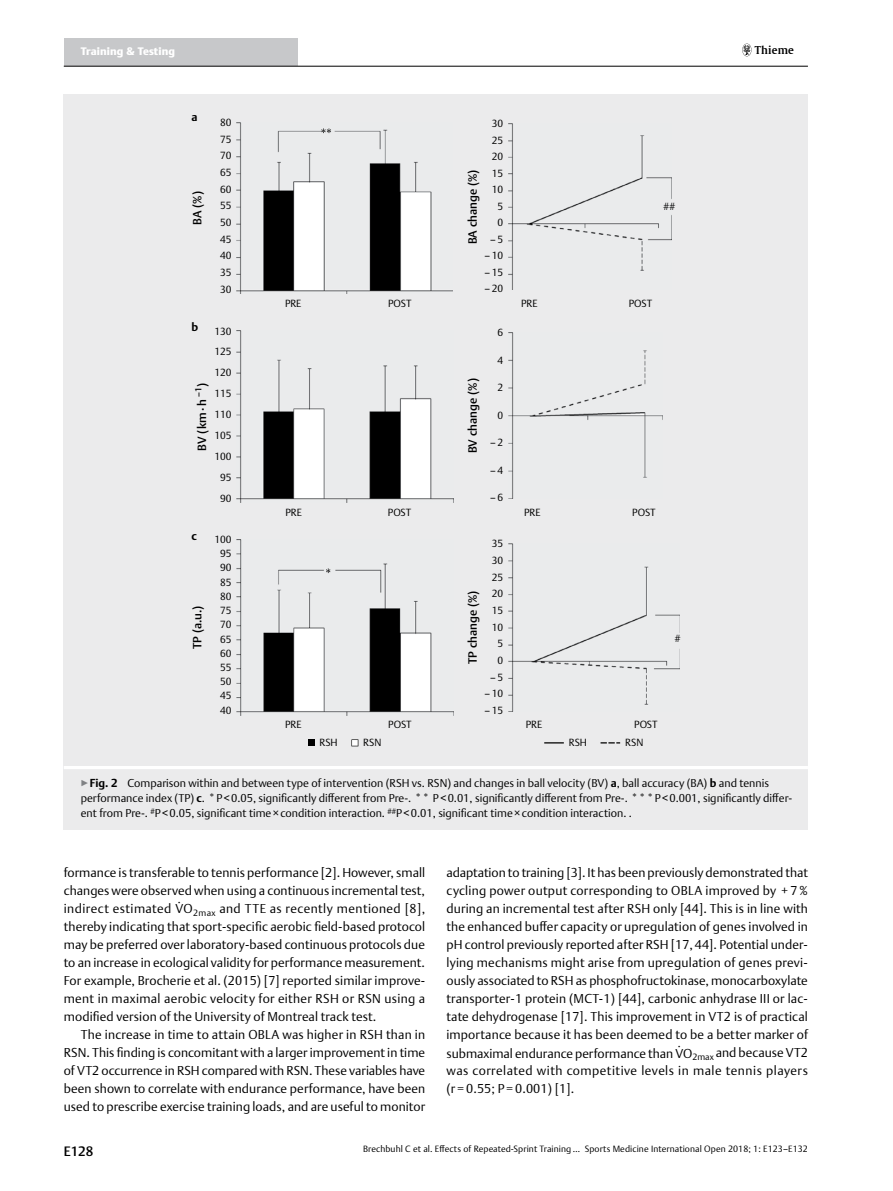
<style>
.page{position:relative;width:893px;height:1191px;background:#fff}
.page>*{position:absolute;margin:0;border:0;box-sizing:border-box;transform-origin:0 0}
.t1{font:500 13.5px "Thieme Argo 2011";color:#000}
.t2{font:300 12.75px/18px "Thieme Argo 2011";letter-spacing:.01em;color:#000;text-align:justify}
.t3{font:500 11.85px "Thieme Argo 2011";color:#000}
.t4{font:700 11.4px "Thieme Argo 2011";color:#000}
.t5{font:300 11.25px/15px "Thieme Argo 2011";color:#000}
.t6{font:900 10.8px "Thieme Argo 2011";letter-spacing:.01em;color:#fff}
.t7{font:600 10.8px "Thieme Gulliver 2011";letter-spacing:.01em;color:#000}
.t8{font:300 10.2px/16.6px "Thieme Argo 2011";color:#000;text-align:justify}
.t9{font:300 9px "Thieme Argo 2011";letter-spacing:.01em;color:#000}
.s1{color:#808285}
.s2{font-weight:700}
</style>
<div class="page">
<div style="left:64px;top:38px;width:234px;height:28px;background:#c7c8ca"></div>
<hr style="left:64px;top:66px;width:744px;height:1px;background:#000">
<svg style="left:742px;top:44px;width:9px;height:12px"></svg>
<div style="left:64px;top:765px;width:744px;height:65px;background:#ebebec"></div>
<hr style="left:64px;top:766px;width:744px;height:3px;background:#fff">
<div style="left:64px;top:94px;width:744px;height:671px;background:#ebebec"></div>
<img style="left:236px;top:122px;width:217px;height:172px">
<img style="left:236px;top:331px;width:217px;height:172px">
<img style="left:236px;top:539px;width:217px;height:176px">
<img style="left:508px;top:124px;width:163px;height:166px">
<img style="left:508px;top:333px;width:154px;height:166px">
<img style="left:508px;top:543px;width:171px;height:168px">
<svg style="left:326px;top:568px;width:4px;height:5px"></svg>
<svg style="left:321px;top:128px;width:10px;height:5px"></svg>
<div style="left:308px;top:739px;width:7px;height:7px;background:#000"></div>
<svg style="left:351px;top:739px;width:7px;height:7px"></svg>
<svg style="left:544px;top:742px;width:20px;height:1px"></svg>
<svg style="left:600px;top:742px;width:20px;height:1px"></svg>
<p class="t6" style="left:81px;top:44px;width:96px">Training &amp; Testing</p>
<p class="t7" style="left:755px;top:42px;width:40px">Thieme</p>
<p class="t4" style="left:191px;top:109px;width:8px">a</p>
<p class="t3" style="left:189px;top:225px;width:35px;rotate:-90deg">BA (%)</p>
<p class="t8" style="left:220px;top:114px;width:13px">80</p>
<p class="t8" style="left:484px;top:115px;width:20px;text-align:right">30<br>25<br>20<br>15<br>10<br>5<br>0 –5 –10 –15 –20</p>
<p class="t8" style="left:220px;top:130px;width:13px">75<br>70<br>65</p>
<p class="t3" style="left:465px;top:244px;width:76px;rotate:-90deg">BA change (%)</p>
<p class="t8" style="left:220px;top:180px;width:13px">60<br>55<br>50<br>45<br>40<br>35<br>30</p>
<p class="t8" style="left:285px;top:294px;width:18px">PRE</p>
<p class="t8" style="left:388px;top:294px;width:25px">POST</p>
<p class="t8" style="left:521px;top:294px;width:18px">PRE</p>
<p class="t8" style="left:629px;top:294px;width:25px">POST</p>
<p class="t8" style="left:663px;top:198px;width:13px">##</p>
<p class="t4" style="left:191px;top:319px;width:8px">b</p>
<p class="t8" style="left:214px;top:322px;width:19px">130</p>
<p class="t8" style="left:497px;top:324px;width:7px">6</p>
<p class="t8" style="left:497px;top:352px;width:7px">4</p>
<p class="t8" style="left:497px;top:379px;width:7px">2</p>
<p class="t8" style="left:497px;top:406px;width:7px">0</p>
<p class="t8" style="left:490px;top:434px;width:14px">–2</p>
<p class="t8" style="left:490px;top:461px;width:14px">–4</p>
<p class="t8" style="left:490px;top:489px;width:14px">–6</p>
<p class="t8" style="left:214px;top:341px;width:19px;line-height:20.9px;text-align:center">125<br>120<br>115<br>110<br>105<br>100<br>95<br>90</p>
<p class="t8" style="left:214px;top:531px;width:19px">100</p>
<p class="t3" style="left:194px;top:451px;width:69px;rotate:-90deg">BV (km . h <sup>–1</sup>)</p>
<p class="t3" style="left:465px;top:453px;width:76px;rotate:-90deg">BV change (%)</p>
<p class="t8" style="left:285px;top:503px;width:18px">PRE</p>
<p class="t8" style="left:388px;top:503px;width:25px">POST</p>
<p class="t8" style="left:524px;top:503px;width:18px">PRE</p>
<p class="t8" style="left:632px;top:503px;width:25px">POST</p>
<p class="t4" style="left:191px;top:528px;width:7px">c</p>
<p class="t8" style="left:484px;top:535px;width:20px;text-align:right">35<br>30<br>25<br>20<br>15<br>10<br>5<br>0 –5 –10 –15</p>
<p class="t8" style="left:220px;top:546px;width:13px;line-height:14.2px">95<br>90<br>85<br>80<br>75<br>70<br>65<br>60<br>55<br>50<br>45<br>40</p>
<p class="t3" style="left:465px;top:664px;width:75px;rotate:-90deg">TP change (%)</p>
<p class="t3" style="left:189px;top:649px;width:45px;rotate:-90deg">TP (a.u.)</p>
<p class="t8" style="left:285px;top:715px;width:18px">PRE</p>
<p class="t8" style="left:388px;top:715px;width:25px">POST</p>
<p class="t8" style="left:526px;top:715px;width:18px">PRE</p>
<p class="t8" style="left:634px;top:715px;width:25px">POST</p>
<p class="t8" style="left:319px;top:733px;width:20px">RSH</p>
<p class="t8" style="left:363px;top:733px;width:20px">RSN</p>
<p class="t8" style="left:569px;top:733px;width:20px">RSH</p>
<p class="t8" style="left:625px;top:733px;width:20px">RSN</p>
<p class="t8" style="left:675px;top:629px;width:7px">#</p>
<p class="t5" style="left:81px;top:775px;width:713px"><span class="s1">▶</span><span class="s2">Fig. 2</span> Comparison within and between type of intervention (RSH vs. RSN) and changes in ball velocity (BV) <span class="s2">a</span>, ball accuracy (BA) <span class="s2">b</span> and tennis performance index (TP) <span class="s2">c</span>. *P&lt;0.05, significantly different from Pre-. ** P&lt;0.01, significantly different from Pre-. ***P&lt;0.001, significantly differ&shy;ent from Pre-. <sup>#</sup>P&lt;0.05, significant time×condition interaction. <sup>##</sup>P&lt;0.01, significant time×condition interaction. .</p>
<p class="t2" style="left:64px;top:863px;width:363px">formance is transferable to tennis performance [2]. However, small changes were observed when using a continuous incremental test, indirect estimated V̇ O<sub>2max</sub> and TTE as recently mentioned [8], thereby indicating that sport-specific aerobic field-based protocol may be preferred over laboratory-based continuous protocols due to an increase in ecological validity for performance measurement.<br>For example, Brocherie et al. (2015) [7] reported similar improve&shy;ment in maximal aerobic velocity for either RSH or RSN using a modified version of the University of Montreal track test.</p>
<p class="t2" style="left:64px;top:1025px;width:363px;text-indent:17px">The increase in time to attain OBLA was higher in RSH than in RSN. This finding is concomitant with a larger improvement in time of VT2 occurrence in RSH compared with RSN. These variables have been shown to correlate with endurance performance, have been used to prescribe exercise training loads, and are useful to monitor</p>
<p class="t2" style="left:446px;top:863px;width:363px">adaptation to training [3]. It has been previously demonstrated that cycling power output corresponding to OBLA improved by + 7 % during an incremental test after RSH only [44]. This is in line with the enhanced buffer capacity or upregulation of genes involved in pH control previously reported after RSH [17,44]. Potential under&shy;lying mechanisms might arise from upregulation of genes previ&shy;ously associated to RSH as phosphofructokinase, monocarboxylate transporter-1 protein (MCT-1) [44], carbonic anhydrase III or lac&shy;tate dehydrogenase [17]. This improvement in VT2 is of practical importance because it has been deemed to be a better marker of submaximal endurance performance than V̇ O<sub>2max</sub> and because VT2 was correlated with competitive levels in male tennis players (r = 0.55; P = 0.001) [1].</p>
<p class="t1" style="left:64px;top:1142px;width:31px">E128</p>
<p class="t9" style="left:363px;top:1143px;width:446px">Brechbuhl C et al. Effects of Repeated-Sprint Training … Sports Medicine International Open 2018; 1: E123–E132</p>
</div>
